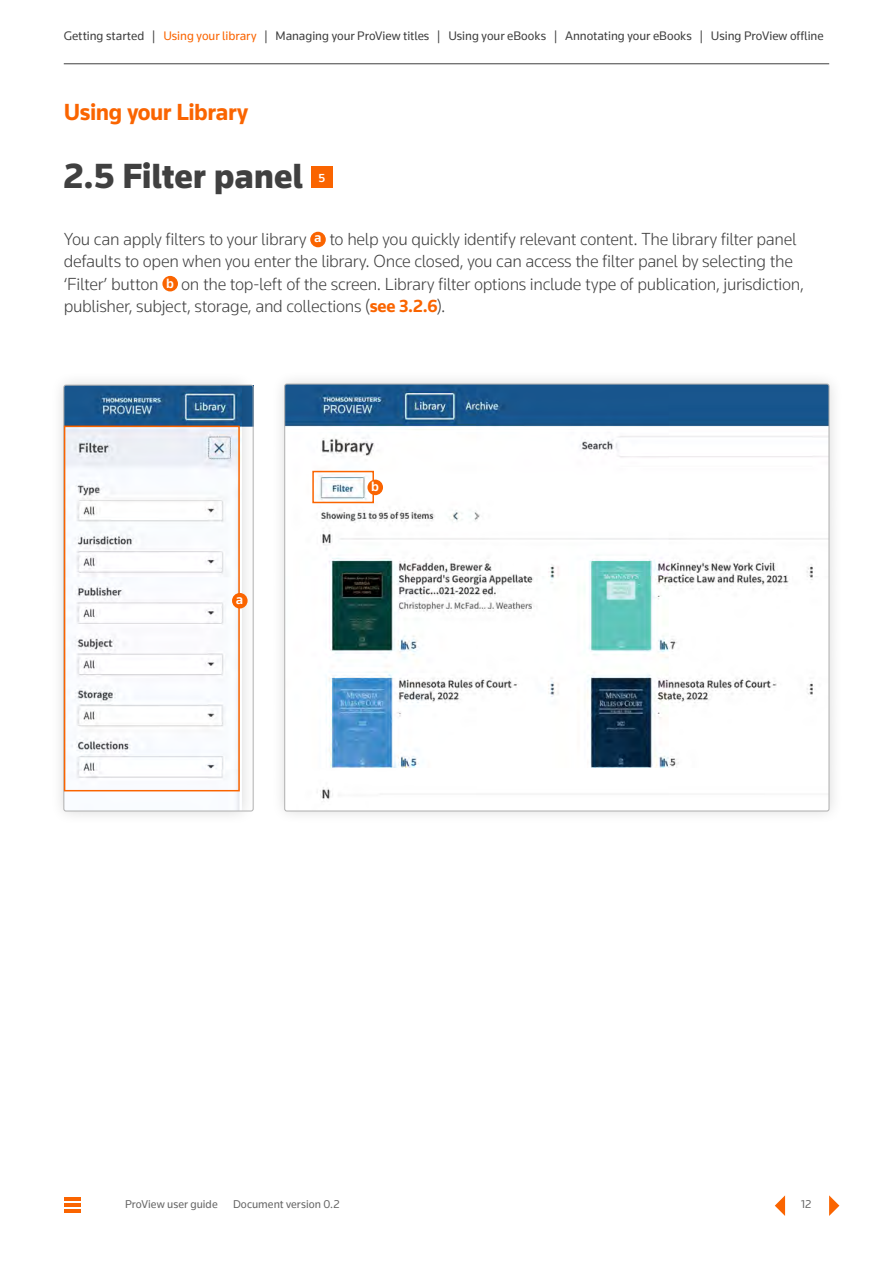
<style>
.page{position:relative;width:893px;height:1263px;background:#fff}
.page>*{position:absolute;margin:0;border:0;box-sizing:border-box;transform-origin:0 0}
.t1{font:900 36px "Knowledge 2017";letter-spacing:-.005em;color:#404040}
.t2{font:700 24px "Knowledge 2017";letter-spacing:-.02em;color:#fa6400}
.t3{font:300 18px/22.5px "Knowledge 2017";letter-spacing:-.015em;color:#404040}
.t4{font:500 13.8px "Knowledge 2017";color:#fff}
.t5{font:12.75px "Knowledge 2017";letter-spacing:-.005em;color:#404040}
.t6{font:500 12px "Knowledge 2017";color:#fff}
.t7{font:11.7px "Knowledge 2017";color:#666}
.s1{color:#fa6400}
.s2{font-weight:500;font-size:13.8px;color:#fff}
.s3{font-weight:700;color:#fa6400}
</style>
<div class="page">
<hr style="left:64px;top:63px;width:765px;height:1px;background:#404040">
<svg style="left:829px;top:1195px;width:10px;height:21px"></svg>
<svg style="left:775px;top:1195px;width:10px;height:21px"></svg>
<hr style="left:64px;top:1197px;width:17px;height:3px;background:#fa6400">
<hr style="left:64px;top:1203px;width:17px;height:4px;background:#fa6400">
<hr style="left:64px;top:1209px;width:17px;height:4px;background:#fa6400">
<div style="left:271px;top:370px;width:572px;height:455px;background:#000;opacity:.15"></div>
<img style="left:285px;top:384px;width:544px;height:427px">
<div style="left:50px;top:371px;width:215px;height:454px;background:#000;opacity:.15"></div>
<img style="left:64px;top:385px;width:178px;height:426px">
<div style="left:64px;top:385px;width:189px;height:426px;border:1px solid #afafaf;border-radius:2px"></div>
<div style="left:311px;top:166px;width:21px;height:22px;background:#fa6400"></div>
<div style="left:310px;top:232px;width:16px;height:15px;background:#fa6400;border-radius:50%"></div>
<div style="left:162px;top:276px;width:16px;height:15px;background:#fa6400;border-radius:50%"></div>
<svg style="left:63px;top:425px;width:178px;height:367px"></svg>
<svg style="left:312px;top:470px;width:63px;height:34px"></svg>
<div style="left:367px;top:480px;width:16px;height:15px;background:#fa6400;border-radius:50%"></div>
<div style="left:232px;top:593px;width:16px;height:15px;background:#fa6400;border-radius:50%"></div>
<p class="t5" style="left:64px;top:28px;width:761px">Getting started | <span class="s1">Using your library</span> | Managing your ProView titles | Using your eBooks | Annotating your eBooks | Using ProView offline</p>
<h2 class="t2" style="left:64px;top:97px;width:186px">Using your Library</h2>
<h1 class="t1" style="left:64px;top:154px;width:241px">2.5 Filter panel</h1>
<p class="t6" style="left:318px;top:170px;width:8px">5</p>
<p class="t3" style="left:64px;top:227px;width:742px">You can apply filters to your library <span class="s2">a</span> to help you quickly identify relevant content. The library filter panel defaults to open when you enter the library. Once closed, you can access the filter panel by selecting the ‘Filter’ button <span class="s2">b</span> on the top-left of the screen. Library filter options include type of publication, jurisdiction, publisher, subject, storage, and collections (<span class="s3">see 3.2.6</span>).</p>
<p class="t4" style="left:236px;top:591px;width:9px">a</p>
<p class="t4" style="left:371px;top:478px;width:9px">b</p>
<p class="t7" style="left:125px;top:1197px;width:94px">ProView user guide</p>
<p class="t7" style="left:233px;top:1197px;width:108px">Document version 0.2</p>
<p class="t7" style="left:801px;top:1197px;width:12px">12</p>
</div>
